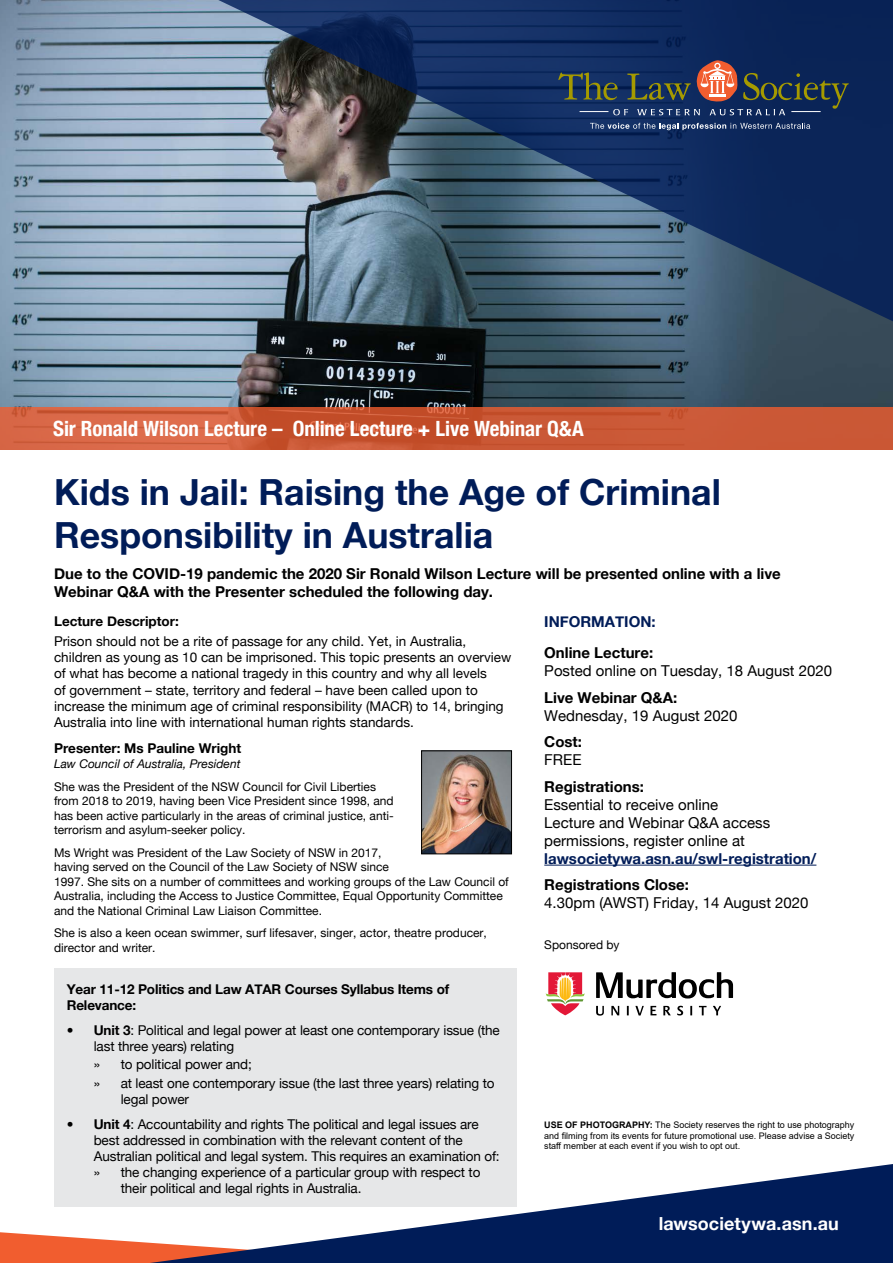
<style>
.page{position:relative;width:893px;height:1263px;background:#fff}
.page>*{position:absolute;margin:0;border:0;box-sizing:border-box;transform-origin:0 0}
.t1{font:700 36px/43.2px "Helvetica Neue";color:#001c58}
.t2{font:700 condensed 21px "Helvetica Neue";color:#fff}
.t3{font:700 18px "Helvetica Neue";letter-spacing:.005em;color:#fff}
.t4{font:700 15px/18px "Helvetica Neue";color:#000}
.t5{font:15px/18px "Helvetica Neue";color:#000}
.t6{font:700 15px "Helvetica Neue";color:#001c58}
.t7{font:13.5px/16.2px "Helvetica Neue";letter-spacing:-.01em;color:#000}
.t8{font:700 13.5px/16.2px "Helvetica Neue";letter-spacing:-.01em;color:#000}
.t9{font:12px/14.4px "Helvetica Neue";color:#000}
.t10{font:italic 12px "Helvetica Neue";color:#000}
.t11{font:9px/10.8px "Arial";color:#000;text-align:justify}
.s1{font-weight:700}
</style>
<div class="page">
<img style="left:0;top:0;width:893px;height:407px">
<div style="left:54px;top:968px;width:463px;height:238px;background:#e6e7e8"></div>
<hr style="left:544px;top:865px;width:272px;height:1px;background:#001c58">
<svg style="left:192px;top:0;width:701px;height:330px;background:#3c5472"></svg>
<svg style="left:558px;top:60px;width:291px;height:55px;background:#323f58"></svg>
<svg style="left:590px;top:123px;width:220px;height:7px;background:#4b6087"></svg>
<svg style="left:0;top:407px;width:893px;height:43px;background:#cc5a38"></svg>
<svg style="left:0;top:1232px;width:150px;height:31px"></svg>
<svg style="left:150px;top:1164px;width:743px;height:99px"></svg>
<svg style="left:596px;top:1006px;width:8px;height:9px"></svg>
<svg style="left:611px;top:1006px;width:8px;height:9px"></svg>
<svg style="left:627px;top:1006px;width:2px;height:9px"></svg>
<svg style="left:635px;top:1006px;width:9px;height:9px"></svg>
<svg style="left:650px;top:1006px;width:6px;height:9px"></svg>
<svg style="left:663px;top:1006px;width:8px;height:9px"></svg>
<svg style="left:677px;top:1006px;width:6px;height:9px"></svg>
<svg style="left:690px;top:1006px;width:2px;height:9px"></svg>
<svg style="left:699px;top:1006px;width:7px;height:9px"></svg>
<svg style="left:713px;top:1006px;width:8px;height:9px"></svg>
<svg style="left:596px;top:972px;width:137px;height:26px"></svg>
<svg style="left:546px;top:972px;width:39px;height:43px"></svg>
<img style="left:423px;top:753px;width:87px;height:99px">
<div style="left:421px;top:751px;width:91px;height:103px;border:1px solid #000"></div>
<h2 class="t2" style="left:53px;top:416px;width:532px">Sir Ronald Wilson Lecture – Online Lecture + Live Webinar Q&amp;A</h2>
<h1 class="t1" style="left:54px;top:469px;width:668px">Kids in Jail: Raising the Age of Criminal<br>Responsibility in Australia</h1>
<p class="t4" style="left:54px;top:564px;width:728px">Due to the COVID-19 pandemic the 2020 Sir Ronald Wilson Lecture will be presented online with a live<br>Webinar Q&amp;A with the Presenter scheduled the following day.</p>
<p class="t8" style="left:54px;top:612px;width:126px">Lecture Descriptor:</p>
<p class="t7" style="left:54px;top:633px;width:459px">Prison should not be a rite of passage for any child. Yet, in Australia, children as young as 10 can be imprisoned. This topic presents an overview of what has become a national tragedy in this country and why all levels<br>of government – state, territory and federal – have been called upon to increase the minimum age of criminal responsibility (MACR) to 14, bringing Australia into line with international human rights standards.</p>
<p class="t8" style="left:54px;top:740px;width:189px">Presenter: Ms Pauline Wright</p>
<p class="t10" style="left:54px;top:756px;width:188px">Law Council of Australia, President</p>
<p class="t9" style="left:54px;top:779px;width:341px">She was the President of the NSW Council for Civil Liberties from 2018 to 2019, having been Vice President since 1998, and has been active particularly in the areas of criminal justice, anti&shy;terrorism and asylum-seeker policy.</p>
<p class="t9" style="left:54px;top:845px;width:456px">Ms Wright was President of the Law Society of NSW in 2017,<br>having served on the Council of the Law Society of NSW since<br>1997. She sits on a number of committees and working groups of the Law Council of Australia, including the Access to Justice Committee, Equal Opportunity Committee and the National Criminal Law Liaison Committee.</p>
<p class="t9" style="left:54px;top:926px;width:434px">She is also a keen ocean swimmer, surf lifesaver, singer, actor, theatre producer, director and writer.</p>
<p class="t8" style="left:67px;top:981px;width:384px">Year 11-12 Politics and Law ATAR Courses Syllabus Items of<br>Relevance:</p>
<p class="t7" style="left:94px;top:1022px;width:407px;text-indent:-27px"><span class="s1">• Unit 3</span>: Political and legal power at least one contemporary issue (the last three years) relating</p>
<p class="t7" style="left:94px;top:1055px;width:402px;line-height:18.3px">» to political power and;<br>» at least one contemporary issue (the last three years) relating to</p>
<p class="t7" style="left:121px;top:1091px;width:70px">legal power</p>
<p class="t7" style="left:67px;top:1115px;width:414px"><span class="s1">• Unit 4</span>: Accountability and rights The political and legal issues are</p>
<p class="t7" style="left:94px;top:1132px;width:371px">best addressed in combination with the relevant content of the</p>
<p class="t7" style="left:94px;top:1148px;width:407px">Australian political and legal system. This requires an examination of:</p>
<p class="t7" style="left:94px;top:1164px;width:388px">» the changing experience of a particular group with respect to</p>
<p class="t7" style="left:121px;top:1180px;width:242px">their political and legal rights in Australia.</p>
<p class="t6" style="left:544px;top:613px;width:49px">Informa</p>
<p class="t6" style="left:615px;top:613px;width:42px">tion:</p>
<p class="t4" style="left:544px;top:643px;width:110px">Online Lecture:</p>
<p class="t5" style="left:544px;top:661px;width:289px">Posted online on Tuesday, 18 August 2020</p>
<p class="t4" style="left:544px;top:688px;width:135px">Live Webinar Q&amp;A:</p>
<p class="t5" style="left:544px;top:706px;width:195px">Wednesday, 19 August 2020</p>
<p class="t4" style="left:544px;top:732px;width:39px">Cost:</p>
<p class="t5" style="left:544px;top:750px;width:39px">FREE</p>
<p class="t4" style="left:544px;top:777px;width:101px">Registrations:</p>
<p class="t5" style="left:544px;top:795px;width:227px">Essential to receive online<br>Lecture and Webinar Q&amp;A access permissions, register online at</p>
<p class="t6" style="left:544px;top:849px;width:274px">lawsocietywa.asn.au/swl-registration/</p>
<p class="t4" style="left:544px;top:875px;width:146px">Registrations Close:</p>
<p class="t5" style="left:544px;top:893px;width:266px">4.30pm (AWST) Friday, 14 August 2020</p>
<p class="t9" style="left:544px;top:937px;width:77px">Sponsored by</p>
<p class="t11" style="left:544px;top:1119px;width:312px"><span class="s1">USE OF PHOTOGRAPHY:</span> The Society reserves the right to use photography and filming from its events for future promotional use. Please advise a Society staff member at each event if you wish to opt out.</p>
<h3 class="t3" style="left:659px;top:1213px;width:182px">lawsocietywa.asn.au</h3>
</div>
